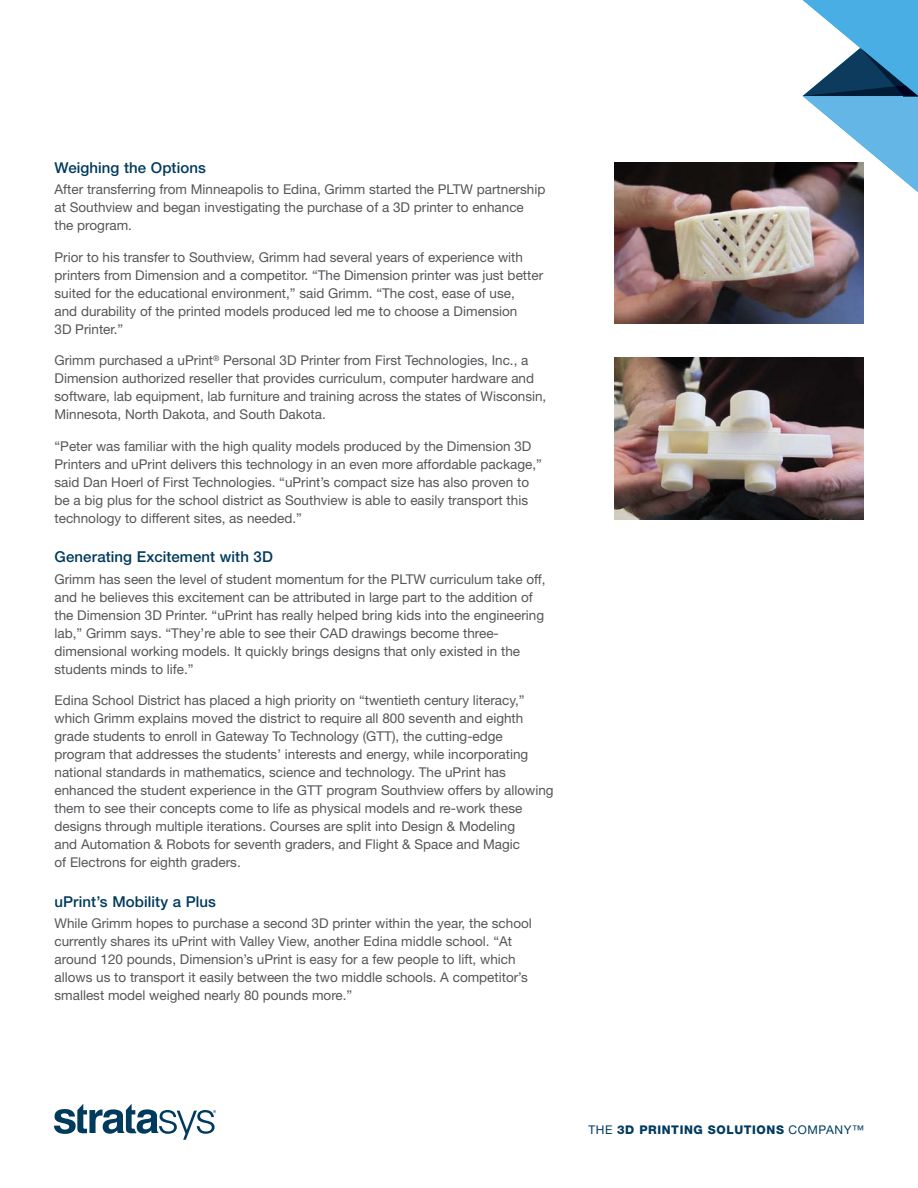
<style>
.page{position:relative;width:918px;height:1188px;background:#fff}
.page>*{position:absolute;margin:0;border:0;box-sizing:border-box;transform-origin:0 0}
.t1{font:500 15px "Helvetica Neue LT Std";letter-spacing:.005em;color:#003a5d}
.t2{font:13.5px/18px "Helvetica Neue LT Std";color:#55565a}
.t3{font:800 12px "Helvetica Neue LT Std";letter-spacing:.05em;color:#003a5d}
.s1{font-weight:400}
</style>
<div class="page">
<svg style="left:54px;top:1104px;width:162px;height:36px"></svg>
<svg style="left:803px;top:0;width:115px;height:192px"></svg>
<img style="left:614px;top:162px;width:250px;height:162px">
<img style="left:614px;top:358px;width:250px;height:162px">
<p class="t1" style="left:55px;top:158px;width:153px">Weighing the Options</p>
<p class="t2" style="left:55px;top:180px;width:492px">After transferring from Minneapolis to Edina, Grimm started the PLTW partnership at Southview and began investigating the purchase of a 3D printer to enhance the program.</p>
<p class="t2" style="left:55px;top:248px;width:490px">Prior to his transfer to Southview, Grimm had several years of experience with printers from Dimension and a competitor. “The Dimension printer was just better suited for the educational environment,” said Grimm. “The cost, ease of use,<br>and durability of the printed models produced led me to choose a Dimension<br>3D Printer.”</p>
<p class="t2" style="left:55px;top:351px;width:493px">Grimm purchased a uPrint<sup>®</sup> Personal 3D Printer from First Technologies, Inc., a Dimension authorized reseller that provides curriculum, computer hardware and software, lab equipment, lab furniture and training across the states of Wisconsin, Minnesota, North Dakota, and South Dakota.</p>
<p class="t2" style="left:55px;top:437px;width:489px">“Peter was familiar with the high quality models produced by the Dimension 3D Printers and uPrint delivers this technology in an even more affordable package,” said Dan Hoerl of First Technologies. “uPrint’s compact size has also proven to be a big plus for the school district as Southview is able to easily transport this technology to different sites, as needed.”</p>
<p class="t1" style="left:55px;top:548px;width:220px">Generating Excitement with 3D</p>
<p class="t2" style="left:55px;top:570px;width:493px">Grimm has seen the level of student momentum for the PLTW curriculum take off, and he believes this excitement can be attributed in large part to the addition of the Dimension 3D Printer. “uPrint has really helped bring kids into the engineering lab,” Grimm says. “They’re able to see their CAD drawings become three&shy;dimensional working models. It quickly brings designs that only existed in the students minds to life.”</p>
<p class="t2" style="left:55px;top:691px;width:501px">Edina School District has placed a high priority on “twentieth century literacy,” which Grimm explains moved the district to require all 800 seventh and eighth grade students to enroll in Gateway To Technology (GTT), the cutting-edge program that addresses the students’ interests and energy, while incorporating national standards in mathematics, science and technology. The uPrint has enhanced the student experience in the GTT program Southview offers by allowing them to see their concepts come to life as physical models and re-work these designs through multiple iterations. Courses are split into Design &amp; Modeling<br>and Automation &amp; Robots for seventh graders, and Flight &amp; Space and Magic<br>of Electrons for eighth graders.</p>
<p class="t1" style="left:55px;top:893px;width:163px">uPrint’s Mobility a Plus</p>
<p class="t2" style="left:55px;top:914px;width:479px">While Grimm hopes to purchase a second 3D printer within the year, the school currently shares its uPrint with Valley View, another Edina middle school. “At around 120 pounds, Dimension’s uPrint is easy for a few people to lift, which allows us to transport it easily between the two middle schools. A competitor’s smallest model weighed nearly 80 pounds more.”</p>
<p class="t3" style="left:589px;top:1123px;width:277px"><span class="s1">THE</span> 3D PRINTING SOLUTIONS <span class="s1">COMPANY™</span></p>
</div>
